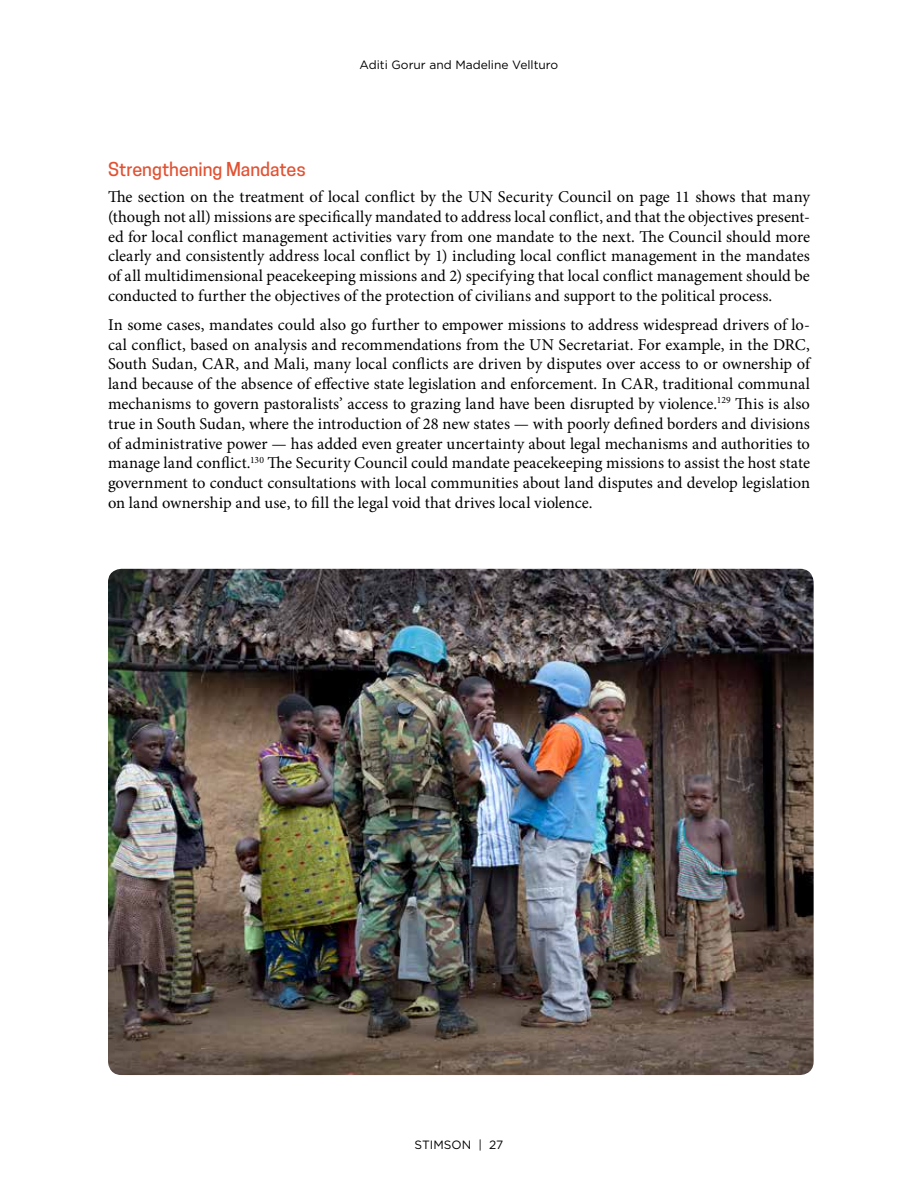
<style>
.page{position:relative;width:918px;height:1188px;background:#fff}
.page>*{position:absolute;margin:0;border:0;box-sizing:border-box;transform-origin:0 0}
.t1{font:500 18px "Cooper Hewitt";color:#e15233}
.t2{font:16.5px/19.8px "Minion Pro";color:#000;text-align:justify}
.t3{font:12px "Gotham";color:#000}
</style>
<div class="page">
<img style="left:108px;top:569px;width:706px;height:506px">
<p class="t3" style="left:360px;top:58px;width:200px">Aditi Gorur and Madeline Vellturo</p>
<p class="t1" style="left:108px;top:158px;width:199px">Strengthening Mandates</p>
<p class="t2" style="left:108px;top:187px;width:704px">The section on the treatment of local conflict by the UN Security Council on page 11 shows that many (though not all) missions are specifically mandated to address local conflict, and that the objectives present&shy;ed for local conflict management activities vary from one mandate to the next. The Council should more clearly and consistently address local conflict by 1) including local conflict management in the mandates of all multidimensional peacekeeping missions and 2) specifying that local conflict management should be conducted to further the objectives of the protection of civilians and support to the political process.</p>
<p class="t2" style="left:108px;top:315px;width:704px">In some cases, mandates could also go further to empower missions to address widespread drivers of lo&shy;cal conflict, based on analysis and recommendations from the UN Secretariat. For example, in the DRC, South Sudan, CAR, and Mali, many local conflicts are driven by disputes over access to or ownership of land because of the absence of effective state legislation and enforcement. In CAR, traditional communal mechanisms to govern pastoralists’ access to grazing land have been disrupted by violence.<sup>129</sup> This is also true in South Sudan, where the introduction of 28 new states — with poorly defined borders and divisions of administrative power — has added even greater uncertainty about legal mechanisms and authorities to manage land conflict.<sup>130</sup> The Security Council could mandate peacekeeping missions to assist the host state government to conduct consultations with local communities about land disputes and develop legislation on land ownership and use, to fill the legal void that drives local violence.</p>
<p class="t3" style="left:415px;top:1138px;width:90px">STIMSON | 27</p>
</div>
